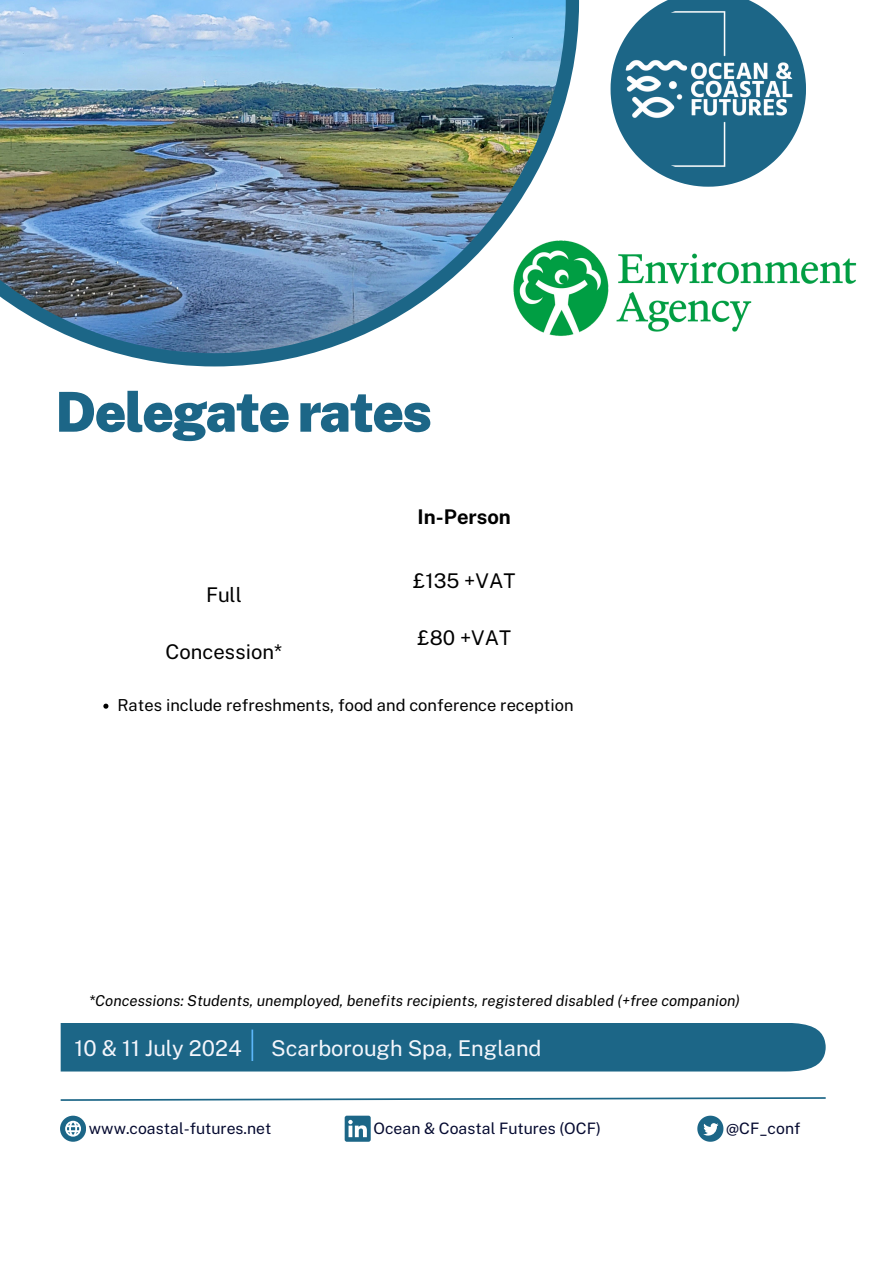
<style>
.page{position:relative;width:893px;height:1263px;background:#fff}
.page>*{position:absolute;margin:0;border:0;box-sizing:border-box;transform-origin:0 0}
.t1{font:900 55.05px "Public Sans";letter-spacing:-.03em;color:#1c6687}
.t2{font:21.75px "Public Sans";color:#f4f6fc}
.t3{font:20.25px "Public Sans";color:#000}
.t4{font:700 20.25px "Public Sans";color:#000}
.t5{font:16.5px "Public Sans";color:#000}
.t6{font:15.75px "Public Sans";color:#050a30}
.t7{font:italic 15px "Public Sans";color:#000}
</style>
<div class="page">
<svg style="left:103px;top:704px;width:5px;height:5px"></svg>
<svg style="left:610px;top:0;width:196px;height:187px"></svg>
<img style="left:623px;top:4px;width:170px;height:170px">
<div style="left:61px;top:1023px;width:764px;height:48px;background:#1c6687"></div>
<hr style="left:251px;top:1029px;width:2px;height:32px;background:#5cb6f9">
<svg style="left:60px;top:1097px;width:766px;height:4px"></svg>
<svg style="left:60px;top:1116px;width:26px;height:25px"></svg>
<svg style="left:697px;top:1116px;width:26px;height:25px"></svg>
<svg style="left:345px;top:1116px;width:25px;height:25px"></svg>
<img style="left:579px;top:244px;width:278px;height:89px">
<img style="left:0;top:0;width:579px;height:366px">
<h1 class="t1" style="left:55px;top:379px;width:378px">Delegate rates</h1>
<h3 class="t3" style="left:206px;top:583px;width:37px">Full</h3>
<h3 class="t3" style="left:166px;top:639px;width:118px">Concession*</h3>
<h3 class="t4" style="left:418px;top:504px;width:95px">In-Person</h3>
<h3 class="t3" style="left:413px;top:569px;width:104px">£135 +VAT</h3>
<h3 class="t3" style="left:417px;top:625px;width:95px">£80 +VAT</h3>
<p class="t5" style="left:117px;top:695px;width:458px">Rates include refreshments, food and conference reception</p>
<p class="t7" style="left:89px;top:991px;width:652px">*Concessions: Students, unemployed, benefits recipients, registered disabled (+free companion)</p>
<h2 class="t2" style="left:75px;top:1035px;width:169px">10 &amp; 11 July 2024</h2>
<h2 class="t2" style="left:271px;top:1035px;width:272px">Scarborough Spa, England</h2>
<p class="t6" style="left:89px;top:1119px;width:184px">www.coastal-futures.net</p>
<p class="t6" style="left:373px;top:1119px;width:229px">Ocean &amp; Coastal Futures (OCF)</p>
<p class="t6" style="left:726px;top:1119px;width:76px">@CF_conf</p>
</div>
